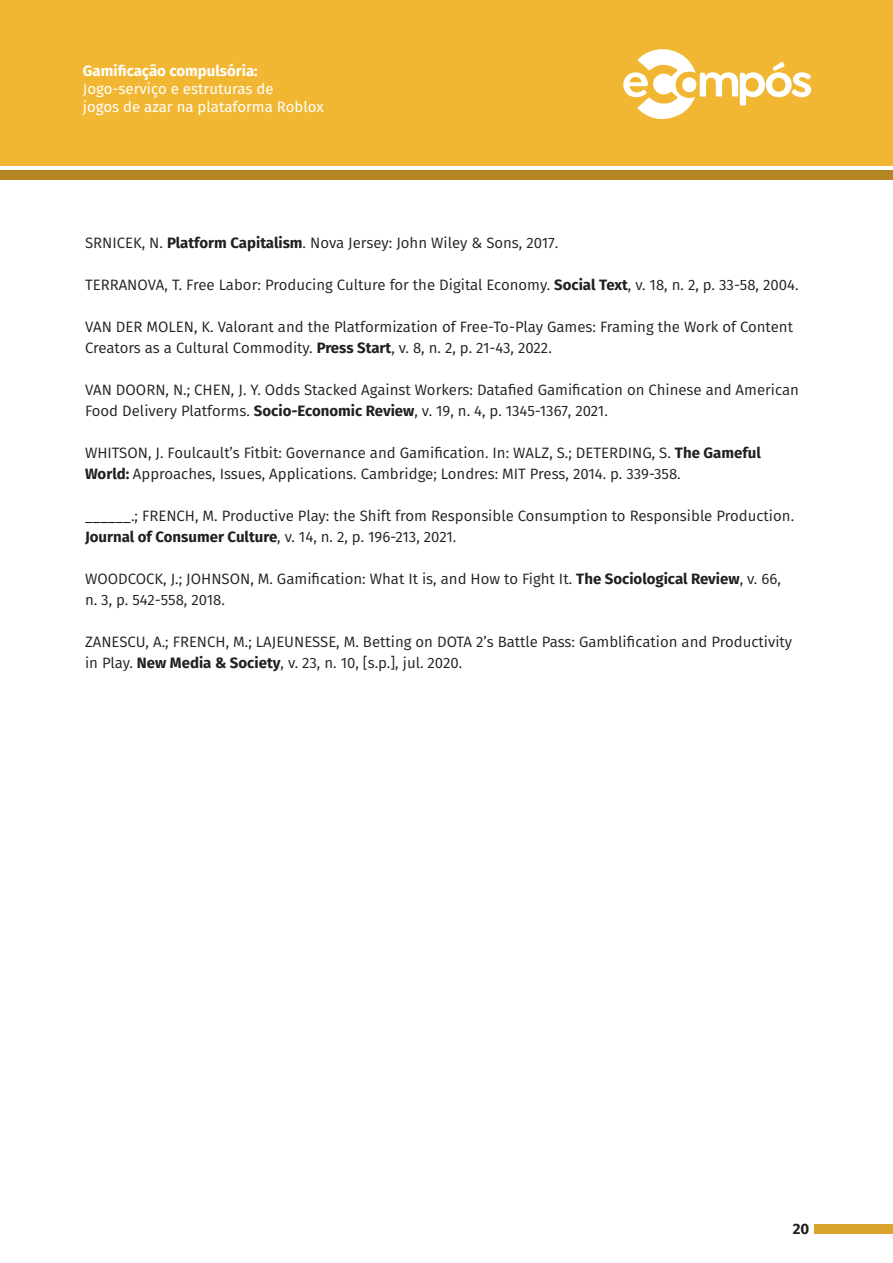
<style>
.page{position:relative;width:893px;height:1263px;background:#fff}
.page>*{position:absolute;margin:0;border:0;box-sizing:border-box;transform-origin:0 0}
.Texto{font:15px/21px "Fira Sans";color:#231f20}
.t1{font:15px/18px "Fira Sans";color:#fff}
.t2{font:700 15px "Fira Sans";color:#fff}
.t3{font:700 15px "Fira Sans";color:#231f20}
.s1{font-weight:700}
</style>
<div class="page">
<div style="left:0;top:0;width:893px;height:166px;background:#f2b732"></div>
<div style="left:0;top:170px;width:893px;height:10px;background:#b48723"></div>
<div style="left:814px;top:1224px;width:79px;height:9px;background:#d9a42c"></div>
<svg style="left:623px;top:49px;width:188px;height:70px"></svg>
<p class="t2" style="left:83px;top:58px;width:176px">Gamificação compulsória:</p>
<p class="t1" style="left:83px;top:80px;width:242px">Jogo-serviço e estruturas de<br>jogos de azar na plataforma Roblox</p>
<p class="Texto" style="left:85px;top:232px;width:475px">SRNICEK, N. <span class="s1">Platform Capitalism</span>. Nova Jersey: John Wiley &amp; Sons, 2017.</p>
<p class="Texto" style="left:85px;top:274px;width:715px">TERRANOVA, T. Free Labor: Producing Culture for the Digital Economy. <span class="s1">Social Text</span>, v. 18, n. 2, p. 33-58, 2004.</p>
<p class="Texto" style="left:85px;top:316px;width:709px">VAN DER MOLEN, K. Valorant and the Platformization of Free-To-Play Games: Framing the Work of Content<br>Creators as a Cultural Commodity. <span class="s1">Press Start</span>, v. 8, n. 2, p. 21-43, 2022.</p>
<p class="Texto" style="left:85px;top:379px;width:715px">VAN DOORN, N.; CHEN, J. Y. Odds Stacked Against Workers: Datafied Gamification on Chinese and American<br>Food Delivery Platforms. <span class="s1">Socio-Economic Review</span>, v. 19, n. 4, p. 1345-1367, 2021.</p>
<p class="Texto" style="left:85px;top:442px;width:677px">WHITSON, J. Foulcault’s Fitbit: Governance and Gamification. In: WALZ, S.; DETERDING, S. <span class="s1">The Gameful<br>World:</span> Approaches, Issues, Applications. Cambridge; Londres: MIT Press, 2014. p. 339-358.</p>
<p class="Texto" style="left:85px;top:505px;width:711px">______.; FRENCH, M. Productive Play: the Shift from Responsible Consumption to Responsible Production.<br><span class="s1">Journal of Consumer Culture</span>, v. 14, n. 2, p. 196-213, 2021.</p>
<p class="Texto" style="left:85px;top:568px;width:697px">WOODCOCK, J.; JOHNSON, M. Gamification: What It is, and How to Fight It. <span class="s1">The Sociological Review</span>, v. 66,</p>
<p class="Texto" style="left:85px;top:589px;width:141px">n. 3, p. 542-558, 2018.</p>
<p class="Texto" style="left:85px;top:631px;width:709px">ZANESCU, A.; FRENCH, M.; LAJEUNESSE, M. Betting on DOTA 2’s Battle Pass: Gamblification and Productivity in Play. <span class="s1">New Media &amp; Society</span>, v. 23, n. 10, [s.p.], jul. 2020.</p>
<p class="t3" style="left:793px;top:1216px;width:18px">20</p>
</div>
